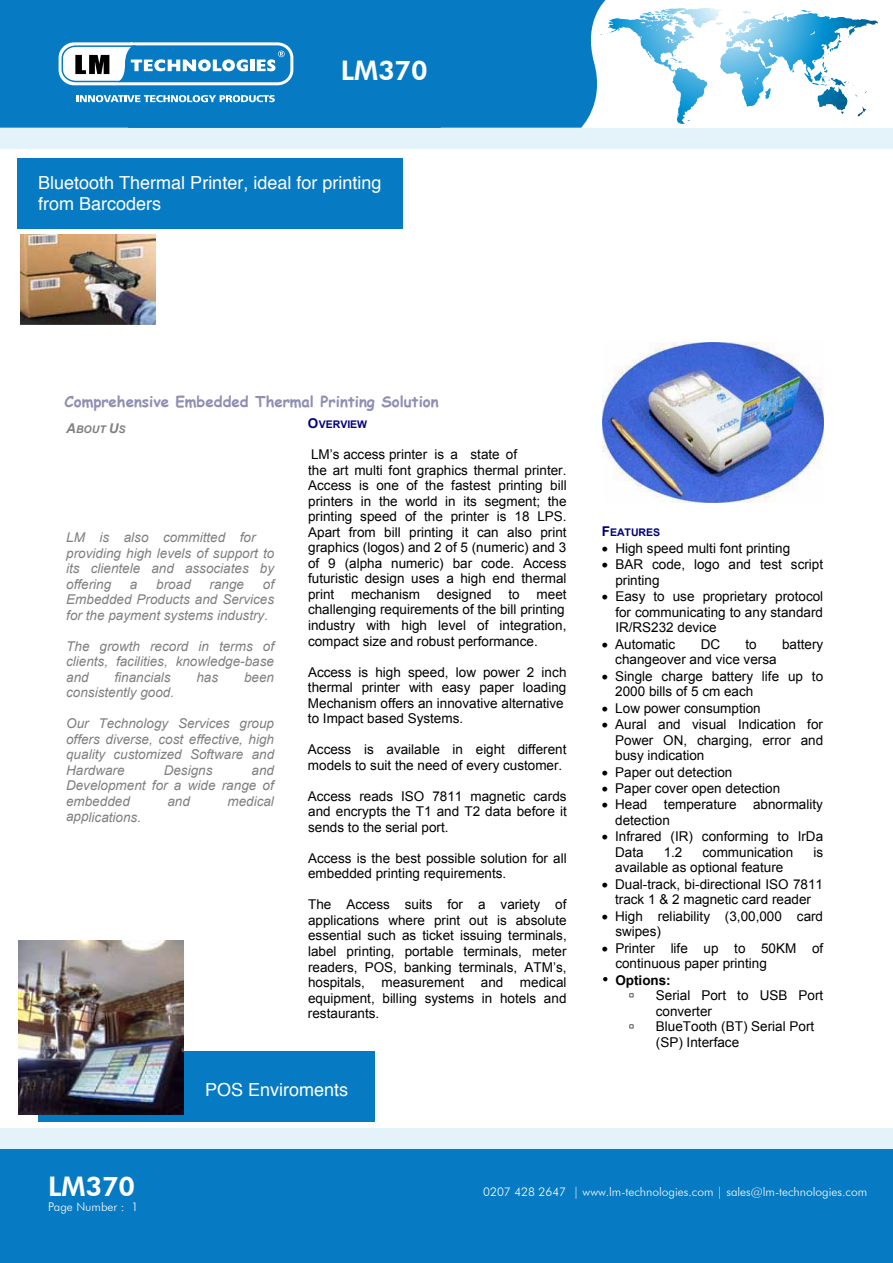
<style>
.page{position:relative;width:893px;height:1263px;background:#fff}
.page>*{position:absolute;margin:0;border:0;box-sizing:border-box;transform-origin:0 0}
.t1{font:800 27px "Futura BT";color:#fff}
.t2{font:18px/21.6px "Helvetica";color:#fff}
.t3{font:700 15px "Comic Sans MS";color:#908fb3}
.t4{font:13.5px/15.6px "Arial";color:#000}
.t5{font:italic 13.5px/15.5px "Arial";color:#808080;text-align:justify}
.t6{font:700 13.5px "Arial";color:#000}
.t7{font:300 12px "Futura BT";color:#fff}
.t8{font:700 10.5px "Arial";color:#000080}
.t9{font:italic 700 10.5px "Arial";color:#808080}
.s1{font-size:13.5px}
</style>
<div class="page">
<div style="left:38px;top:1051px;width:336px;height:71px;background:#067bc4"></div>
<div style="left:0;top:1149px;width:893px;height:114px;background:#067bc4"></div>
<div style="left:0;top:1129px;width:893px;height:20px;background:#e4f3f9"></div>
<div style="left:0;top:0;width:606px;height:128px;background:#067bc4"></div>
<div style="left:0;top:128px;width:893px;height:20px;background:#e4f3f9"></div>
<div style="left:48px;top:31px;width:255px;height:64px;background:#067bc4"></div>
<svg style="left:57px;top:0;width:419px;height:128px"></svg>
<svg style="left:600px;top:8px;width:267px;height:113px"></svg>
<div style="left:17px;top:158px;width:386px;height:71px;background:#067bc4"></div>
<svg style="left:603px;top:977px;width:4px;height:4px"></svg>
<svg style="left:629px;top:993px;width:4px;height:4px"></svg>
<svg style="left:629px;top:1024px;width:4px;height:4px"></svg>
<img style="left:602px;top:343px;width:221px;height:160px">
<img style="left:20px;top:235px;width:135px;height:89px">
<img style="left:18px;top:940px;width:165px;height:175px">
<h1 class="t1" style="left:341px;top:54px;width:88px">LM370</h1>
<h2 class="t2" style="left:38px;top:171px;width:345px">Bluetooth Thermal Printer, ideal for printing from Barcoders</h2>
<p class="t3" style="left:64px;top:391px;width:376px">Comprehensive Embedded Thermal Printing Solution</p>
<p class="t9" style="left:66px;top:423px;width:61px"><span class="s1">A</span>BOUT <span class="s1">U</span>S</p>
<p class="t8" style="left:308px;top:417px;width:61px"><span class="s1">O</span>VERVIEW</p>
<p class="t4" style="left:308px;top:447px;width:260px">LM’s access printer is a state of<br>the art multi font graphics thermal printer.<br>Access is one of the fastest printing bill printers in the world in its segment; the printing speed of the printer is 18 LPS.<br>Apart from bill printing it can also print graphics (logos) and 2 of 5 (numeric) and 3 of 9 (alpha numeric) bar code. Access futuristic design uses a high end thermal print mechanism designed to meet challenging requirements of the bill printing industry with high level of integration, compact size and robust performance.</p>
<p class="t4" style="left:308px;top:664px;width:260px">Access is high speed, low power 2 inch thermal printer with easy paper loading Mechanism offers an innovative alternative to Impact based Systems.</p>
<p class="t4" style="left:308px;top:742px;width:260px">Access is available in eight different models to suit the need of every customer.</p>
<p class="t4" style="left:308px;top:788px;width:260px;text-align:justify">Access reads ISO 7811 magnetic cards and encrypts the T1 and T2 data before it sends to the serial port.</p>
<p class="t4" style="left:308px;top:850px;width:260px">Access is the best possible solution for all embedded printing requirements.</p>
<p class="t4" style="left:308px;top:897px;width:260px;text-align:justify">The Access suits for a variety of applications where print out is absolute essential such as ticket issuing terminals, label printing, portable terminals, meter readers, POS, banking terminals, ATM’s, hospitals, measurement and medical equipment, billing systems in hotels and restaurants.</p>
<p class="t5" style="left:66px;top:530px;width:191px">LM is also committed for</p>
<p class="t5" style="left:66px;top:545px;width:210px">providing high levels of support to</p>
<p class="t5" style="left:91px;top:561px;width:185px">clientele and associates by</p>
<p class="t5" style="left:66px;top:576px;width:46px">offering</p>
<p class="t5" style="left:130px;top:576px;width:9px">a</p>
<p class="t5" style="left:156px;top:576px;width:36px">broad</p>
<p class="t5" style="left:210px;top:576px;width:36px">range</p>
<p class="t5" style="left:66px;top:561px;width:15px">its</p>
<p class="t5" style="left:66px;top:576px;width:209px;text-indent:197px">of Embedded Products and Services for the payment systems industry.</p>
<p class="t5" style="left:66px;top:638px;width:209px">The growth record in terms of</p>
<p class="t5" style="left:66px;top:654px;width:209px">clients, facilities, knowledge-base</p>
<p class="t5" style="left:114px;top:669px;width:58px">financials</p>
<p class="t5" style="left:196px;top:669px;width:23px">has</p>
<p class="t5" style="left:244px;top:669px;width:32px">been</p>
<p class="t5" style="left:66px;top:685px;width:109px">consistently good.</p>
<p class="t5" style="left:66px;top:669px;width:24px">and</p>
<p class="t5" style="left:66px;top:716px;width:209px">Our Technology Services group</p>
<p class="t5" style="left:66px;top:732px;width:210px">offers diverse, cost effective, high</p>
<p class="t5" style="left:66px;top:747px;width:210px">quality customized Software and</p>
<p class="t5" style="left:252px;top:763px;width:24px">and</p>
<p class="t5" style="left:66px;top:778px;width:209px">Development for a wide range of</p>
<p class="t5" style="left:66px;top:794px;width:65px">embedded</p>
<p class="t5" style="left:167px;top:794px;width:24px">and</p>
<p class="t5" style="left:227px;top:794px;width:48px">medical</p>
<p class="t5" style="left:66px;top:809px;width:76px">applications.</p>
<p class="t5" style="left:66px;top:763px;width:60px">Hardware</p>
<p class="t5" style="left:164px;top:763px;width:50px">Designs</p>
<h2 class="t2" style="left:205px;top:1078px;width:145px">POS Enviroments</h2>
<p class="t8" style="left:602px;top:526px;width:60px"><span class="s1">F</span>EATURES</p>
<p class="t4" style="left:602px;top:540px;width:190px">• High speed multi font printing</p>
<p class="t4" style="left:615px;top:557px;width:209px;text-indent:-14px">• BAR code, logo and test script printing</p>
<p class="t4" style="left:615px;top:589px;width:209px;text-align:justify;text-indent:-13px">• Easy to use proprietary protocol for communicating to any standard IR/RS232 device</p>
<p class="t4" style="left:602px;top:636px;width:75px">• Automatic</p>
<p class="t4" style="left:701px;top:636px;width:21px">DC</p>
<p class="t4" style="left:745px;top:636px;width:13px">to</p>
<p class="t4" style="left:782px;top:636px;width:43px">battery</p>
<p class="t4" style="left:615px;top:652px;width:163px">changeover and vice versa</p>
<p class="t4" style="left:615px;top:668px;width:209px;text-indent:-13px">• Single charge battery life up to<br>2000 bills of 5 cm each</p>
<p class="t4" style="left:602px;top:700px;width:161px">• Low power consumption</p>
<p class="t4" style="left:615px;top:717px;width:210px;text-align:justify;text-indent:-14px">• Aural and visual Indication for Power ON, charging, error and busy indication</p>
<p class="t4" style="left:602px;top:764px;width:132px">• Paper out detection</p>
<p class="t4" style="left:602px;top:781px;width:180px">• Paper cover open detection</p>
<p class="t4" style="left:615px;top:797px;width:209px;text-indent:-13px">• Head temperature abnormality detection</p>
<p class="t4" style="left:615px;top:829px;width:210px;text-indent:-14px">• Infrared (IR) conforming to IrDa<br>Data</p>
<p class="t4" style="left:664px;top:844px;width:20px">1.2</p>
<p class="t4" style="left:702px;top:844px;width:92px">communication</p>
<p class="t4" style="left:813px;top:844px;width:11px">is</p>
<p class="t4" style="left:615px;top:860px;width:170px">available as optional feature</p>
<p class="t4" style="left:602px;top:876px;width:223px;text-align:center">• Dual-track, bi-directional ISO 7811 track 1 &amp; 2 magnetic card reader</p>
<p class="t4" style="left:615px;top:908px;width:209px;text-indent:-14px">• High reliability (3,00,000 card swipes)</p>
<p class="t4" style="left:615px;top:940px;width:210px;text-indent:-14px">• Printer life up to 50KM of continuous paper printing</p>
<p class="t6" style="left:615px;top:971px;width:57px">Options:</p>
<p class="t4" style="left:656px;top:988px;width:169px">Serial Port to USB Port converter<br>BlueTooth (BT) Serial Port (SP) Interface</p>
<h1 class="t1" style="left:48px;top:1170px;width:88px">LM370</h1>
<p class="t7" style="left:483px;top:1185px;width:385px">0207 428 2647 | www.lm-technologies.com | sales@lm-technologies.com</p>
<p class="t7" style="left:48px;top:1199px;width:92px">Page Number : 1</p>
</div>
